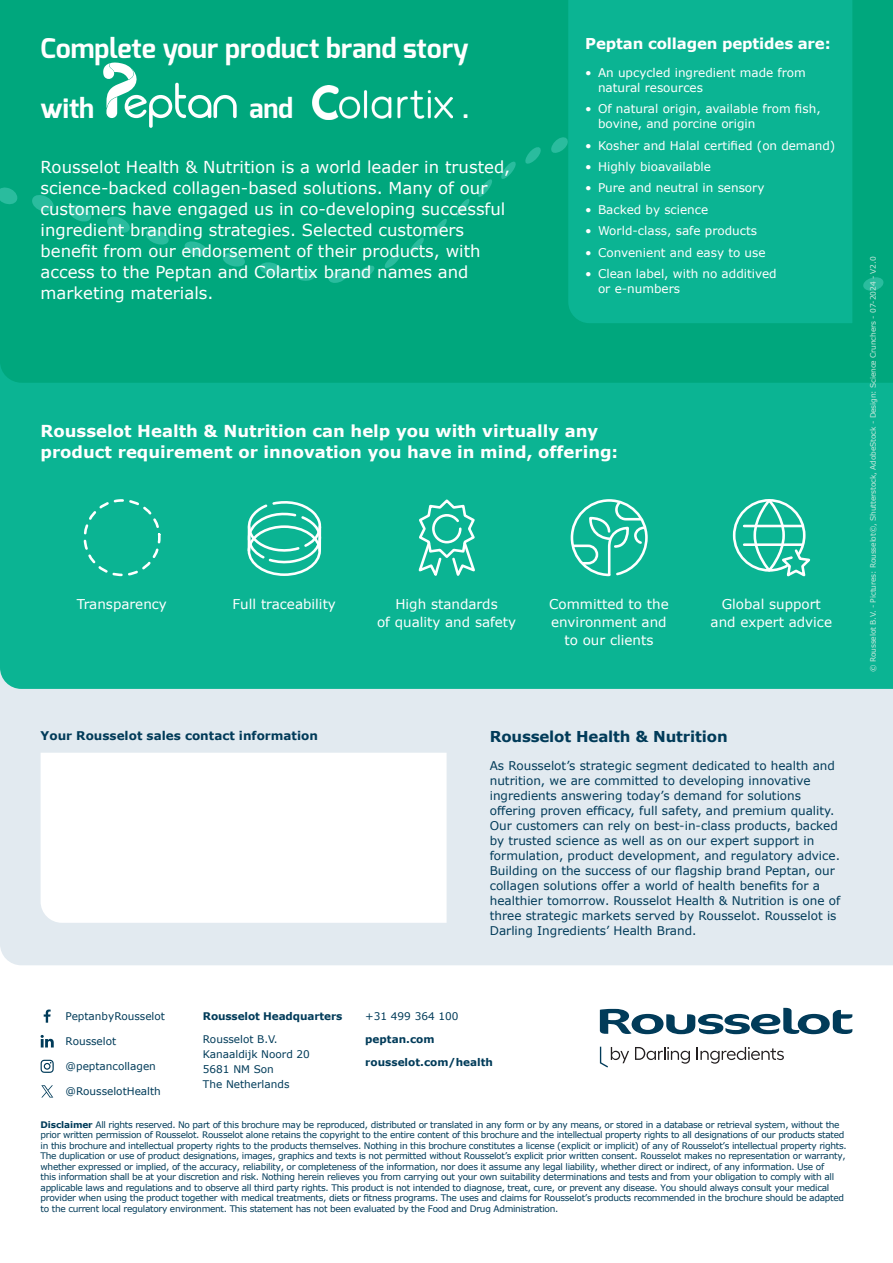
<style>
.page{position:relative;width:893px;height:1263px;background:#fff}
.page>*{position:absolute;margin:0;border:0;box-sizing:border-box;transform-origin:0 0}
.t1{font:700 27px "Exo";color:#fff}
.t2{font:16.5px/21px "Verdana";color:#fff}
.t3{font:700 16.5px/21px "Verdana";color:#fff}
.t4{font:700 15px "Verdana";letter-spacing:-.01em;color:#fff}
.t5{font:700 15px "Verdana";letter-spacing:-.01em;color:#013b59}
.t6{font:13.5px/18px "Verdana";color:#fff;text-align:center}
.t7{font:12px/15px "Verdana";color:#013b59}
.t8{font:12px/15px "Verdana";color:#fff}
.t9{font:700 12px "Verdana";color:#013b59}
.t10{font:10.5px/14.9px "Verdana";color:#013b59}
.t11{font:700 10.5px/22.8px "Verdana";color:#013b59}
.t12{font:9px/10.5px "Verdana";letter-spacing:-.035em;color:#013b59}
.t13{font:7.5px "Verdana";letter-spacing:-.02em;color:#cbe8de}
.s1{font-weight:700}
</style>
<div class="page">
<div style="left:0;top:689px;width:893px;height:276px;background:#e2eaf0"></div>
<div style="left:0;top:383px;width:893px;height:306px;background:#0bb493"></div>
<div style="left:0;top:0;width:893px;height:383px;background:#00a77d"></div>
<div style="left:0;top:133px;width:893px;height:167px;background:#00a77d"></div>
<div style="left:568px;top:0;width:284px;height:323px;background:#0bb493"></div>
<svg style="left:82px;top:497px;width:80px;height:81px;background:#19b899"></svg>
<svg style="left:247px;top:501px;width:75px;height:75px"></svg>
<svg style="left:418px;top:499px;width:57px;height:77px"></svg>
<svg style="left:570px;top:499px;width:78px;height:77px;background:#3cc3a8"></svg>
<svg style="left:733px;top:499px;width:77px;height:78px;background:#3dc3a9"></svg>
<div style="left:753px;top:499px;width:32px;height:73px;border:3px solid #fff;border-radius:50%"></div>
<svg style="left:41px;top:753px;width:406px;height:170px"></svg>
<svg style="left:41px;top:1035px;width:13px;height:12px"></svg>
<svg style="left:44px;top:1009px;width:7px;height:14px"></svg>
<svg style="left:41px;top:1060px;width:13px;height:13px"></svg>
<svg style="left:41px;top:1085px;width:12px;height:12px"></svg>
<svg style="left:600px;top:1047px;width:29px;height:20px"></svg>
<svg style="left:635px;top:1047px;width:55px;height:17px"></svg>
<svg style="left:697px;top:1047px;width:87px;height:17px"></svg>
<svg style="left:600px;top:1008px;width:252px;height:26px"></svg>
<img style="left:313px;top:86px;width:140px;height:33px">
<svg style="left:103px;top:62px;width:134px;height:66px"></svg>
<h1 class="t1" style="left:41px;top:31px;width:430px">Complete your product brand story</h1>
<h1 class="t1" style="left:41px;top:91px;width:55px">with</h1>
<h1 class="t1" style="left:249px;top:91px;width:45px">and</h1>
<h1 class="t1" style="left:462px;top:91px;width:9px">.</h1>
<p class="t2" style="left:41px;top:157px;width:471px">Rousselot Health &amp; Nutrition is a world leader in trusted, science-backed collagen-based solutions. Many of our customers have engaged us in co-developing successful ingredient branding strategies. Selected customers benefit from our endorsement of their products, with access to the Peptan and Colartix brand names and marketing materials.</p>
<h3 class="t4" style="left:585px;top:34px;width:247px">Peptan collagen peptides are:</h3>
<h3 class="t8" style="left:598px;top:65px;width:209px;text-indent:-13px">• An upcycled ingredient made from natural resources</h3>
<h3 class="t8" style="left:598px;top:102px;width:224px;text-indent:-13px">• Of natural origin, available from fish, bovine, and porcine origin</h3>
<h3 class="t8" style="left:585px;top:138px;width:252px">• Kosher and Halal certified (on demand)</h3>
<h3 class="t8" style="left:585px;top:159px;width:127px">• Highly bioavailable</h3>
<h3 class="t8" style="left:585px;top:181px;width:181px">• Pure and neutral in sensory</h3>
<h3 class="t8" style="left:585px;top:202px;width:124px">• Backed by science</h3>
<h3 class="t8" style="left:585px;top:224px;width:173px">• World-class, safe products</h3>
<h3 class="t8" style="left:585px;top:245px;width:182px">• Convenient and easy to use</h3>
<h3 class="t8" style="left:598px;top:266px;width:180px;text-indent:-13px">• Clean label, with no additived or e-numbers</h3>
<h2 class="t3" style="left:41px;top:421px;width:579px">Rousselot Health &amp; Nutrition can help you with virtually any product requirement or innovation you have in mind, offering:</h2>
<h3 class="t6" style="left:77px;top:596px;width:92px">Transparency</h3>
<h3 class="t6" style="left:233px;top:596px;width:105px">Full traceability</h3>
<h3 class="t6" style="left:377px;top:596px;width:141px">High standards<br>of quality and safety</h3>
<h3 class="t6" style="left:549px;top:596px;width:121px">Committed to the environment and to our clients</h3>
<h3 class="t6" style="left:711px;top:596px;width:123px">Global support and expert advice</h3>
<h3 class="t9" style="left:41px;top:728px;width:279px">Your Rousselot sales contact information</h3>
<h3 class="t5" style="left:490px;top:727px;width:239px">Rousselot Health &amp; Nutrition</h3>
<p class="t7" style="left:490px;top:758px;width:352px">As Rousselot’s strategic segment dedicated to health and nutrition, we are committed to developing innovative ingredients answering today’s demand for solutions offering proven efficacy, full safety, and premium quality.<br>Our customers can rely on best-in-class products, backed by trusted science as well as on our expert support in formulation, product development, and regulatory advice.<br>Building on the success of our flagship brand Peptan, our collagen solutions offer a world of health benefits for a healthier tomorrow. Rousselot Health &amp; Nutrition is one of three strategic markets served by Rousselot. Rousselot is Darling Ingredients’ Health Brand.</p>
<p class="t13" style="left:868px;top:672px;width:417px;rotate:-90deg">© Rousselot B.V. - Pictures: Rousselot©, Shutterstock, AdobeStock - Design: Science Crunchers - 07-2024 - V2.0</p>
<p class="t10" style="left:66px;top:1009px;width:101px">PeptanbyRousselot</p>
<p class="t10" style="left:66px;top:1034px;width:52px">Rousselot</p>
<p class="t10" style="left:66px;top:1059px;width:92px">@peptancollagen</p>
<p class="t10" style="left:66px;top:1084px;width:97px">@RousselotHealth</p>
<p class="t11" style="left:203px;top:1005px;width:141px">Rousselot Headquarters</p>
<p class="t10" style="left:203px;top:1032px;width:109px">Rousselot B.V.<br>Kanaaldijk Noord 20<br>5681 NM Son<br>The Netherlands</p>
<p class="t10" style="left:365px;top:1009px;width:95px">+31 499 364 100</p>
<p class="t11" style="left:365px;top:1028px;width:129px">peptan.com rousselot.com/health</p>
<p class="t12" style="left:41px;top:1119px;width:808px"><span class="s1">Disclaimer</span> All rights reserved. No part of this brochure may be reproduced, distributed or translated in any form or by any means, or stored in a database or retrieval system, without the prior written permission of Rousselot. Rousselot alone retains the copyright to the entire content of this brochure and the intellectual property rights to all designations of our products stated in this brochure and intellectual property rights to the products themselves. Nothing in this brochure constitutes a license (explicit or implicit) of any of Rousselot’s intellectual property rights.<br>The duplication or use of product designations, images, graphics and texts is not permitted without Rousselot’s explicit prior written consent. Rousselot makes no representation or warranty, whether expressed or implied, of the accuracy, reliability, or completeness of the information, nor does it assume any legal liability, whether direct or indirect, of any information. Use of<br>this information shall be at your discretion and risk. Nothing herein relieves you from carrying out your own suitability determinations and tests and from your obligation to comply with all applicable laws and regulations and to observe all third party rights. This product is not intended to diagnose, treat, cure, or prevent any disease. You should always consult your medical provider when using the product together with medical treatments, diets or fitness programs. The uses and claims for Rousselot’s products recommended in the brochure should be adapted to the current local regulatory environment. This statement has not been evaluated by the Food and Drug Administration.</p>
</div>
